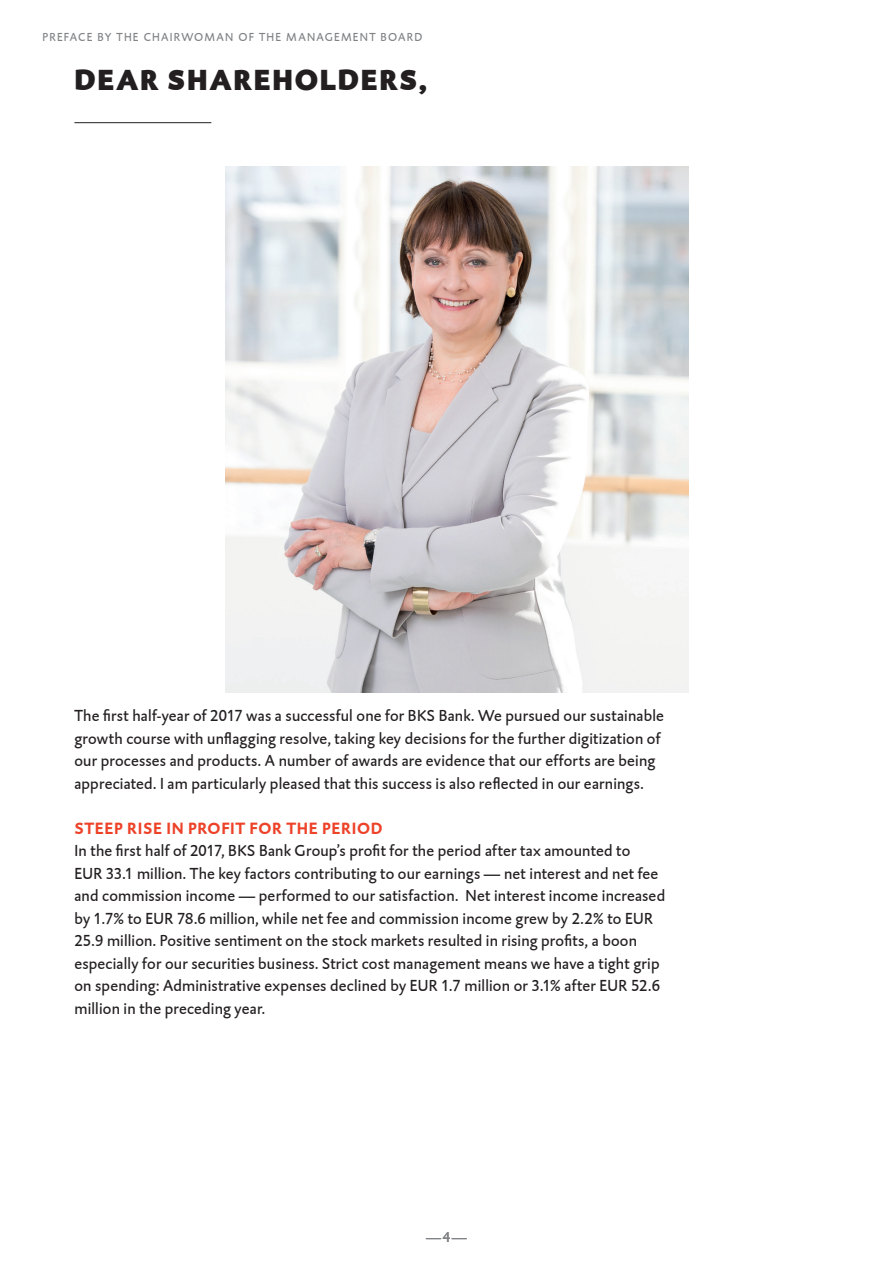
<style>
.page{position:relative;width:893px;height:1263px;background:#fff}
.page>*{position:absolute;margin:0;border:0;box-sizing:border-box;transform-origin:0 0}
.t1{font:30px "DTL Caspari T Black";letter-spacing:.055em;color:#231f20}
.t2{font:16.5px/22.5px "DTL Caspari ET";letter-spacing:.015em;color:#231f20}
.t3{font:700 16.5px "DTL Caspari ET";letter-spacing:.04em;color:#ed4228}
.t4{font:15px "DTL Caspari ET";color:#808285}
.t5{font:12px "DTL Caspari ET";letter-spacing:.1em;color:#808285}
</style>
<div class="page">
<hr style="left:74px;top:122px;width:137px;height:1px;background:#231f20">
<img style="left:225px;top:166px;width:464px;height:527px">
<p class="t5" style="left:43px;top:29px;width:381px">Preface by the Chairwoman of the Management Board</p>
<h1 class="t1" style="left:74px;top:62px;width:354px">DEAR SHAREHOLDERS,</h1>
<p class="t2" style="left:74px;top:704px;width:591px">The first half-year of 2017 was a successful one for BKS Bank. We pursued our sustainable growth course with unflagging resolve, taking key decisions for the further digitization of our processes and products. A number of awards are evidence that our efforts are being appreciated. I am particularly pleased that this success is also reflected in our earnings.</p>
<p class="t3" style="left:74px;top:817px;width:310px">STEEP RISE IN PROFIT FOR THE PERIOD</p>
<p class="t2" style="left:74px;top:839px;width:592px">In the first half of 2017, BKS Bank Group’s profit for the period after tax amounted to<br>EUR 33.1 million. The key factors contributing to our earnings – net interest and net fee and commission income – performed to our satisfaction. Net interest income increased by 1.7% to EUR 78.6 million, while net fee and commission income grew by 2.2% to EUR 25.9 million. Positive sentiment on the stock markets resulted in rising profits, a boon especially for our securities business. Strict cost management means we have a tight grip on spending: Administrative expenses declined by EUR 1.7 million or 3.1% after EUR 52.6 million in the preceding year.</p>
<p class="t4" style="left:426px;top:1227px;width:42px">–4–</p>
</div>
